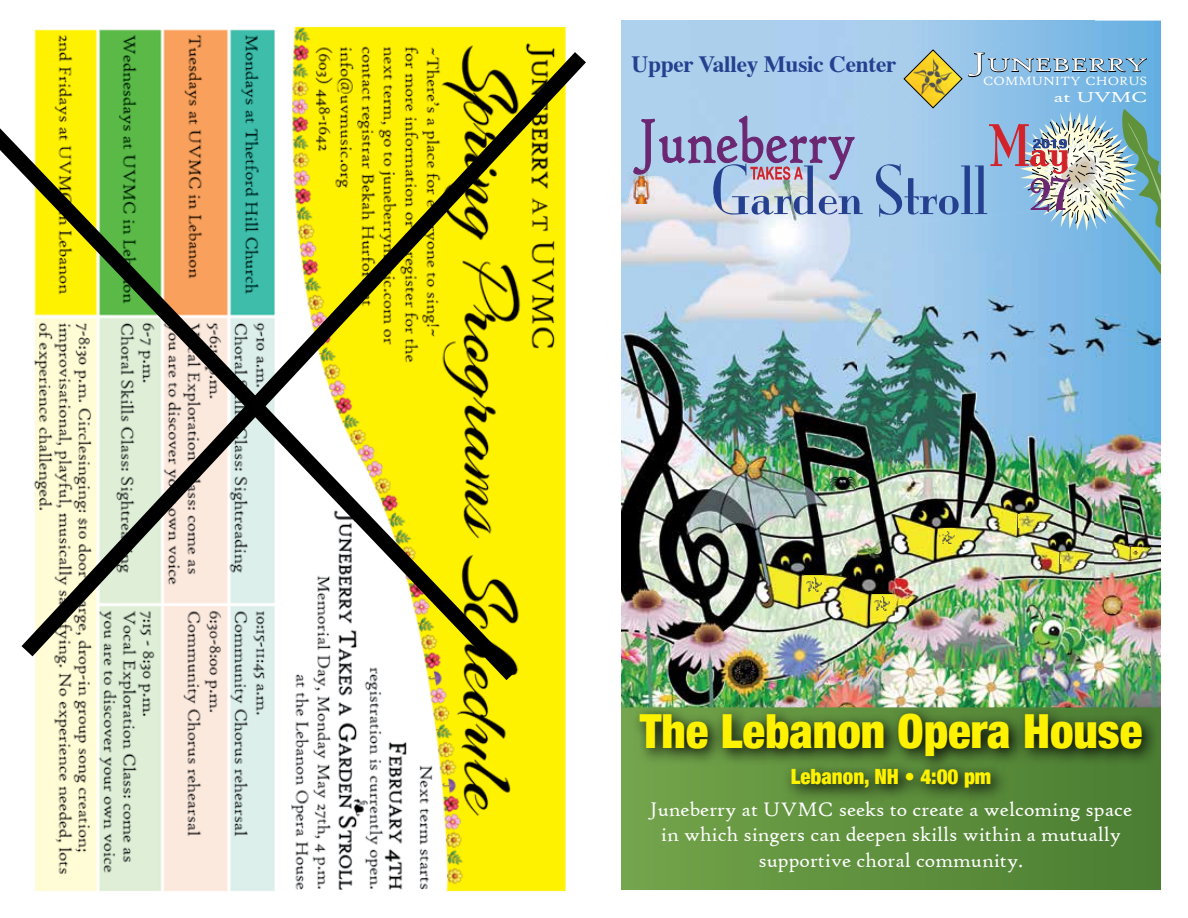
<style>
.page{position:relative;width:1188px;height:918px;background:#fff}
.page>*{position:absolute;margin:0;border:0;box-sizing:border-box;transform-origin:0 0}
.t1{font:62.1px "Mona Lisa Solid ITCTT";color:#25408f}
.t2{font:51.6px "Mona Lisa Solid ITCTT";color:#d2232a}
.t3{font:51.6px "Mona Lisa Solid ITCTT";color:#6c2772}
.t4{font:900 condensed 46.95px "Helvetica Neue";color:#fff200}
.t5{font:700 23.25px "Times";letter-spacing:-.01em;color:#25408f}
.t6{font:21px/25.2px "High Tower Text";color:#fff;text-align:center}
.t7{font:900 condensed 21px "Helvetica Neue";color:#fff200}
.t8{font:19.95px "High Tower Text";color:#fff;scale:1.42 1}
.t9{font:15.6px "High Tower Text";letter-spacing:-.04em;color:#fff;scale:1.42 1}
.t10{font:12.75px "High Tower Text";color:#fff;scale:1.08 1}
.s1{font-size:28.65px}
</style>
<div class="page">
<div style="left:621px;top:610px;width:540px;height:280px;background:linear-gradient(to right,#73a44b,#4a7c31)"></div>
<img style="left:621px;top:21px;width:540px;height:686px">
<img style="left:804px;top:574px;width:19px;height:20px">
<img style="left:1019px;top:514px;width:16px;height:14px">
<img style="left:1060px;top:551px;width:14px;height:13px">
<svg style="left:1132px;top:548px;width:7px;height:7px"></svg>
<img style="left:873px;top:593px;width:18px;height:20px">
<img style="left:939px;top:528px;width:17px;height:18px">
<img style="left:831px;top:466px;width:24px;height:24px">
<img style="left:35px;top:26px;width:531px;height:866px">
<svg style="left:631px;top:705px;width:528px;height:100px;background:#4b7332"></svg>
<svg style="left:989px;top:109px;width:172px;height:217px;background:#8cb7cf"></svg>
<svg style="left:968px;top:52px;width:179px;height:25px;background:#6898bb"></svg>
<img style="left:629px;top:167px;width:25px;height:36px">
<svg style="left:633px;top:115px;width:222px;height:66px;background:#a2abd0"></svg>
<svg style="left:904px;top:50px;width:58px;height:58px;background:#a4c0c3"></svg>
<img style="left:912px;top:56px;width:42px;height:42px">
<svg style="left:0;top:26px;width:533px;height:670px"></svg>
<svg style="left:6px;top:36px;width:580px;height:636px"></svg>
<p class="t5" style="left:631px;top:48px;width:267px">Upper Valley Music Center</p>
<p class="t8" style="left:972px;top:54px;width:125px"><span class="s1">J</span>UNEBERRY</p>
<p class="t10" style="left:983px;top:74px;width:154px">COMMUNITY CHORUS</p>
<p class="t9" style="left:1054px;top:88px;width:68px">at UVMC</p>
<h2 class="t2" style="left:989px;top:106px;width:82px">May</h2>
<h2 class="t3" style="left:1030px;top:150px;width:42px">27</h2>
<h1 class="t1" style="left:711px;top:143px;width:278px">Garden Stroll</h1>
<h3 class="t4" style="left:640px;top:693px;width:504px">The Lebanon Opera House</h3>
<p class="t7" style="left:791px;top:759px;width:202px">Lebanon, NH • 4:00 pm</p>
<p class="t6" style="left:650px;top:797px;width:484px">Juneberry at UVMC seeks to create a welcoming space in which singers can deepen skills within a mutually supportive choral community.</p>
</div>
